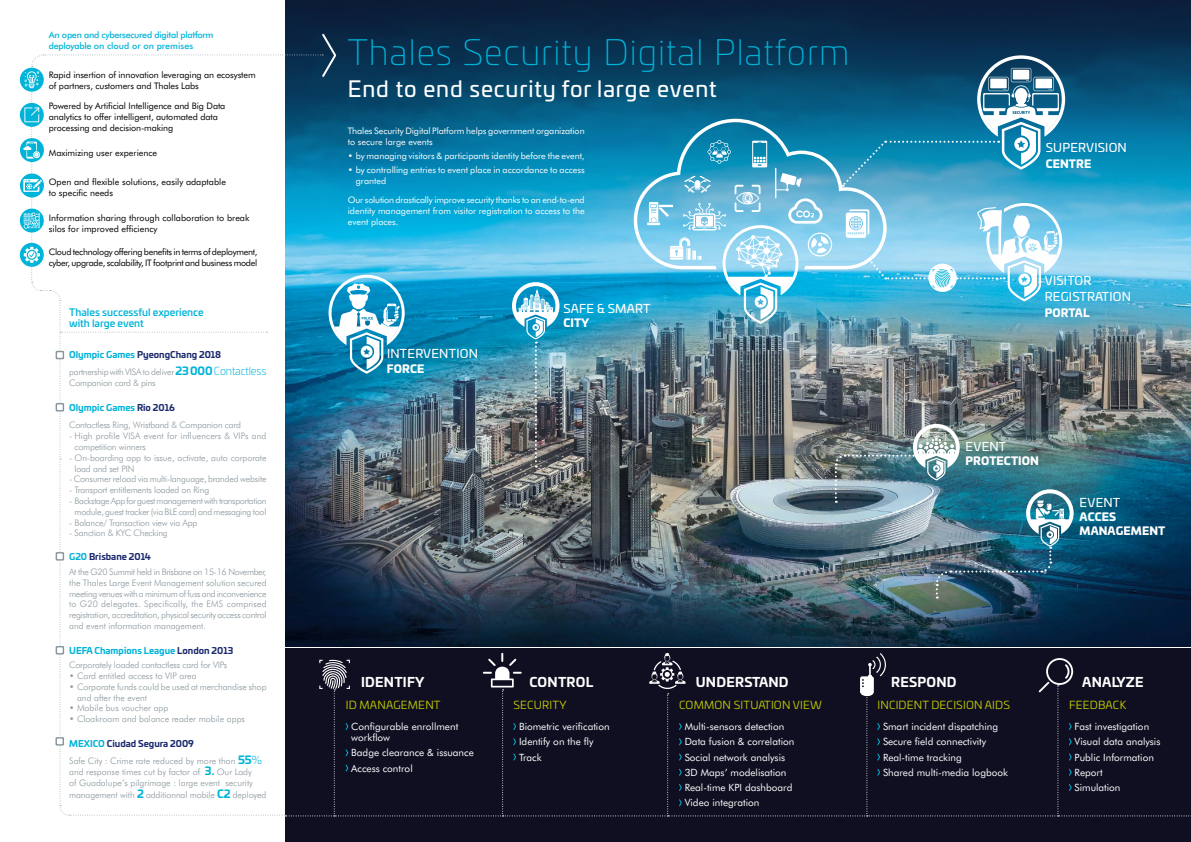
<style>
.page{position:relative;width:1191px;height:842px;background:#fff}
.page>*{position:absolute;margin:0;border:0;box-sizing:border-box;transform-origin:0 0}
.t1{font:200 35px "Univia Pro";letter-spacing:.03em;color:#00b3d8}
.t2{font:22px "Univia Pro";letter-spacing:.04em;color:#fff}
.t3{font:700 13px "Univia Pro";letter-spacing:.02em;color:#fff}
.t4{font:12px/15.7px "Univia Pro";letter-spacing:.02em;color:#fff}
.t5{font:11px "Univia Pro";letter-spacing:.02em;color:#c9d200}
.t6{font:900 11px/14.2px "Univia Pro";letter-spacing:.01em;color:#fff}
.t7{font:10px/15.3px "Futura BT";color:#fff}
.t8{font:500 10px/11px "Univia Pro";color:#00b3d8}
.t9{font:300 9px/10.8px "Futura BT";letter-spacing:-.02em;color:#89969d}
.t10{font:9px/11px "Futura BT";letter-spacing:-.01em;color:#000}
.t11{font:9px/11px "Futura BT";color:#fff}
.t12{font:300 9px/11px "Futura BT";color:#89969d}
.t13{font:9px/11px "Futura BT";letter-spacing:-.03em;color:#000}
.t14{font:300 9px/10.8px "Futura BT";letter-spacing:-.04em;color:#89969d;text-align:center}
.t15{font:500 9px/11px "Futura BT";letter-spacing:-.03em;color:#00b3d8}
.t16{font:700 9px "Univia Pro";color:#1b2a6f}
.t17{font:300 9px/10.8px "Futura BT";letter-spacing:.01em;color:#89969d}
.t18{font:700 9px "Univia Pro";color:#00b3d8}
.s1{color:#00b3d8}
.s2{font-family:"Univia Pro";font-weight:700;font-size:11px;color:#00b3d8}
.s3{font-family:"Univia Pro";font-size:11px;color:#00b3d8}
.s4{color:#1b2a6f}
</style>
<div class="page">
<div style="left:285px;top:0;width:906px;height:32px;background:#0a213e"></div>
<div style="left:285px;top:649px;width:906px;height:193px;background:#100f22"></div>
<div style="left:20px;top:68px;width:24px;height:24px;background:#00b3d8;border-radius:50%"></div>
<div style="left:20px;top:243px;width:24px;height:24px;background:#00b3d8;border-radius:50%"></div>
<div style="left:20px;top:138px;width:24px;height:24px;background:#00b3d8;border-radius:50%"></div>
<div style="left:20px;top:103px;width:24px;height:24px;background:#00b3d8;border-radius:50%"></div>
<div style="left:20px;top:209px;width:24px;height:23px;background:#00b3d8;border-radius:50%"></div>
<svg style="left:20px;top:174px;width:24px;height:23px"></svg>
<img style="left:23px;top:32px;width:1168px;height:784px">
<p class="t15" style="left:49px;top:29px;width:166px">An open and cybersecured digital platform deployable on cloud or on premises</p>
<p class="t10" style="left:49px;top:69px;width:208px">Rapid insertion of innovation leveraging an ecosystem of partners, customers and Thales Labs</p>
<p class="t10" style="left:49px;top:100px;width:178px">Powered by Artificial Intelligence and Big Data analytics to offer intelligent, automated data processing and decision-making</p>
<p class="t10" style="left:49px;top:147px;width:110px">Maximizing user experience</p>
<p class="t10" style="left:49px;top:176px;width:179px">Open and flexible solutions, easily adaptable to specific needs</p>
<p class="t10" style="left:49px;top:213px;width:202px">Information sharing through collaboration to break silos for improved efficiency</p>
<p class="t13" style="left:49px;top:246px;width:210px">Cloud technology offering benefits in terms of deployment, cyber, upgrade, scalability, IT footprint and business model</p>
<p class="t8" style="left:69px;top:306px;width:136px">Thales successful experience with large event</p>
<p class="t16" style="left:69px;top:348px;width:154px"><span class="s1">Olympic Games</span> PyeongChang 2018</p>
<p class="t9" style="left:69px;top:367px;width:199px">partnership with VISA to deliver <span class="s2">23 000</span> <span class="s3">Contactless<br></span>Companion card &amp; pins</p>
<p class="t18" style="left:69px;top:400px;width:107px">Olympic Games <span class="s4">Rio 2016</span></p>
<p class="t9" style="left:69px;top:420px;width:173px">Contactless Ring, Wristband &amp; Companion card</p>
<p class="t17" style="left:75px;top:431px;width:193px;text-indent:-5px">- High profile VISA event for influencers &amp; VIPs and competition winners</p>
<p class="t9" style="left:75px;top:452px;width:193px;text-indent:-5px">- On-boarding app to issue, activate, auto corporate load and set PIN</p>
<p class="t9" style="left:69px;top:474px;width:199px">- Consumer reload via multi-language, branded website</p>
<p class="t9" style="left:69px;top:485px;width:142px">- Transport entitlements loaded on Ring</p>
<p class="t14" style="left:69px;top:495px;width:199px">- Backstage App for guest management with transportation module, guest tracker (via BLE card) and messaging tool</p>
<p class="t9" style="left:69px;top:517px;width:130px">- Balance/ Transaction view via App</p>
<p class="t9" style="left:69px;top:528px;width:100px">- Sanction &amp; KYC Checking</p>
<p class="t16" style="left:69px;top:550px;width:83px"><span class="s1">G20</span> Brisbane 2014</p>
<p class="t9" style="left:69px;top:566px;width:199px;text-align:justify">At the G20 Summit held in Brisbane on 15-16 November, the Thales Large Event Management solution secured meeting venues with a minimum of fuss and inconvenience to G20 delegates. Specifically, the EMS comprised registration, accreditation, physical security access control and event information management.</p>
<p class="t18" style="left:69px;top:643px;width:165px">UEFA Champions League <span class="s4">London 2013</span></p>
<p class="t9" style="left:69px;top:659px;width:159px">Corporately loaded contactless card for VIPs</p>
<p class="t12" style="left:69px;top:670px;width:129px">• Card entitled access to VIP area</p>
<p class="t9" style="left:77px;top:681px;width:191px;text-indent:-8px">• Corporate funds could be used at merchandise shop and after the event</p>
<p class="t12" style="left:69px;top:703px;width:101px">• Mobile bus voucher app</p>
<p class="t12" style="left:69px;top:713px;width:177px">• Cloakroom and balance reader mobile apps</p>
<p class="t16" style="left:69px;top:736px;width:126px"><span class="s1">MEXICO</span> Ciudad Segura 2009</p>
<p class="t12" style="left:69px;top:755px;width:194px">Safe City : Crime rate reduced by more than <span class="s2">55</span><span class="s3">% </span>and response times cut by factor of <span class="s2">3.</span> Our Lady<br>of Guadalupe’s pilgrimage : large event security</p>
<p class="t9" style="left:69px;top:790px;width:199px">management with <span class="s2">2</span> additionnal mobile <span class="s2">C2</span> deployed</p>
<h1 class="t1" style="left:348px;top:27px;width:503px">Thales Security Digital Platform</h1>
<h2 class="t2" style="left:348px;top:72px;width:370px">End to end security for large event</h2>
<p class="t11" style="left:348px;top:125px;width:238px">Thales Security Digital Platform helps government organization to secure large events</p>
<p class="t11" style="left:348px;top:150px;width:238px">• by managing visitors &amp; participants identity before the event,</p>
<p class="t11" style="left:356px;top:164px;width:230px;text-indent:-8px">• by controlling entries to event place in accordance to access granted</p>
<p class="t11" style="left:348px;top:195px;width:238px;text-align:justify">Our solution drastically improve security thanks to an end-to-end identity management from visitor registration to access to the event places.</p>
<h3 class="t4" style="left:387px;top:345px;width:92px">INTERVENTION</h3>
<p class="t6" style="left:387px;top:361px;width:39px">FORCE</p>
<h3 class="t4" style="left:563px;top:300px;width:88px">SAFE &amp; SMART</h3>
<p class="t6" style="left:563px;top:315px;width:28px">CITY</p>
<h3 class="t4" style="left:1045px;top:139px;width:83px">SUPERVISION</h3>
<p class="t6" style="left:1045px;top:156px;width:47px">CENTRE</p>
<h3 class="t4" style="left:1044px;top:272px;width:88px">VISITOR<br>REGISTRATION</h3>
<p class="t6" style="left:1044px;top:304px;width:46px">PORTAL</p>
<h3 class="t4" style="left:965px;top:438px;width:42px">EVENT</h3>
<p class="t6" style="left:965px;top:453px;width:75px">PROTECTION</p>
<h3 class="t4" style="left:1079px;top:494px;width:42px">EVENT</h3>
<p class="t6" style="left:1079px;top:509px;width:87px">ACCES<br>MANAGEMENT</p>
<h3 class="t3" style="left:361px;top:672px;width:65px">IDENTIFY</h3>
<h3 class="t3" style="left:529px;top:672px;width:65px">CONTROL</h3>
<h3 class="t3" style="left:696px;top:672px;width:94px">UNDERSTAND</h3>
<h3 class="t3" style="left:891px;top:672px;width:67px">RESPOND</h3>
<h3 class="t3" style="left:1082px;top:672px;width:63px">ANALYZE</h3>
<p class="t5" style="left:346px;top:697px;width:96px">ID MANAGEMENT</p>
<p class="t7" style="left:351px;top:721px;width:108px;line-height:11px">Configurable enrollment workflow</p>
<p class="t7" style="left:351px;top:745px;width:124px">Badge clearance &amp; issuance<br>Access control</p>
<p class="t5" style="left:513px;top:697px;width:54px">SECURITY</p>
<p class="t7" style="left:519px;top:719px;width:92px">Biometric verification<br>Identify on the fly<br>Track</p>
<p class="t5" style="left:679px;top:697px;width:144px">COMMON SITUATION VIEW</p>
<p class="t7" style="left:684px;top:719px;width:111px">Multi-sensors detection<br>Data fusion &amp; correlation<br>Social network analysis<br>3D Maps’ modelisation<br>Real-time KPI dashboard<br>Video integration</p>
<p class="t5" style="left:877px;top:697px;width:134px">INCIDENT DECISION AIDS</p>
<p class="t7" style="left:883px;top:719px;width:127px">Smart incident dispatching<br>Secure field connectivity<br>Real-time tracking<br>Shared multi-media logbook</p>
<p class="t5" style="left:1069px;top:697px;width:59px">FEEDBACK</p>
<p class="t7" style="left:1074px;top:719px;width:87px">Fast investigation<br>Visual data analysis<br>Public Information<br>Report<br>Simulation</p>
</div>
